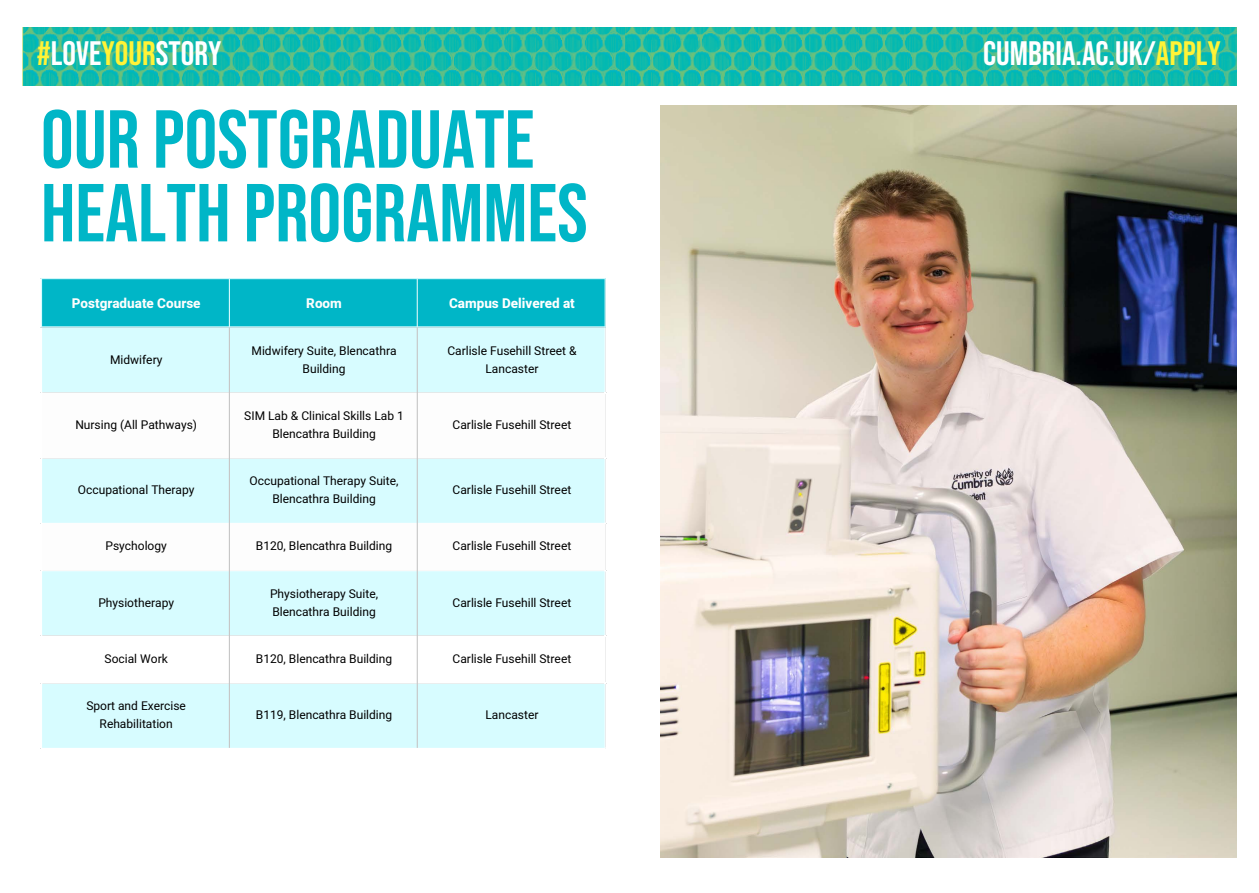
<style>
.page{position:relative;width:1259px;height:893px;background:#fff}
.page>*{position:absolute;margin:0;border:0;box-sizing:border-box;transform-origin:0 0}
.t1{font:82.05px/73.7px "Bebas Neue";color:#00b6c7}
.t2{font:33.9px "Bebas Neue";color:#fff}
.t3{font:800 13.5px "Heebo";color:#fdfdfd}
.t4{font:800 13.5px "Heebo";color:#fff}
.t5{font:12px/18px "Heebo";color:#000;text-align:center}
.s1{color:#fff337}
</style>
<div class="page">
<img style="left:23px;top:27px;width:602px;height:58px">
<img style="left:625px;top:27px;width:611px;height:58px">
<div style="left:42px;top:279px;width:562px;height:47px;background:#00b6c7"></div>
<div style="left:42px;top:328px;width:562px;height:420px;background:#d7fcff"></div>
<svg style="left:42px;top:393px;width:562px;height:177px"></svg>
<svg style="left:42px;top:636px;width:562px;height:47px"></svg>
<hr style="left:41px;top:279px;width:1px;height:47px;background:#d7fcff">
<hr style="left:229px;top:279px;width:1px;height:47px;background:#d7fcff">
<hr style="left:417px;top:279px;width:1px;height:47px;background:#d7fcff">
<hr style="left:604px;top:279px;width:2px;height:47px;background:#d7fcff">
<hr style="left:41px;top:278px;width:565px;height:1px;background:#d7fcff">
<hr style="left:41px;top:326px;width:565px;height:2px;background:#d7fcff">
<hr style="left:41px;top:392px;width:565px;height:1px;background:#fff">
<hr style="left:41px;top:458px;width:565px;height:1px;background:#fff">
<hr style="left:41px;top:523px;width:565px;height:1px;background:#fff">
<hr style="left:41px;top:570px;width:565px;height:1px;background:#fff">
<hr style="left:41px;top:635px;width:565px;height:1px;background:#fff">
<hr style="left:41px;top:683px;width:565px;height:1px;background:#fff">
<hr style="left:229px;top:328px;width:1px;height:420px;background:#c6c6c6">
<hr style="left:417px;top:328px;width:1px;height:420px;background:#c6c6c6">
<img style="left:660px;top:106px;width:576px;height:751px">
<h2 class="t2" style="left:37px;top:34px;width:186px"><span class="s1">#</span>LOVE<span class="s1">YOUR</span>STORY</h2>
<h2 class="t2" style="left:983px;top:34px;width:239px">CUMBRIA.AC.UK/<span class="s1">APPLY</span></h2>
<h1 class="t1" style="left:41px;top:102px;width:548px">OUR POSTGRADUATE<br>HEALTH PROGRAMMES</h1>
<p class="t3" style="left:72px;top:294px;width:130px">Postgraduate Course</p>
<p class="t3" style="left:306px;top:294px;width:37px">Room</p>
<p class="t4" style="left:449px;top:294px;width:127px">Campus Delivered at</p>
<p class="t5" style="left:110px;top:351px;width:54px">Midwifery</p>
<p class="t5" style="left:251px;top:342px;width:146px">Midwifery Suite, Blencathra<br>Building</p>
<p class="t5" style="left:447px;top:342px;width:131px">Carlisle Fusehill Street &amp;<br>Lancaster</p>
<p class="t5" style="left:75px;top:416px;width:123px">Nursing (All Pathways)</p>
<p class="t5" style="left:244px;top:407px;width:161px">SIM Lab &amp; Clinical Skills Lab 1<br>Blencathra Building</p>
<p class="t5" style="left:452px;top:416px;width:120px">Carlisle Fusehill Street</p>
<p class="t5" style="left:78px;top:481px;width:118px">Occupational Therapy</p>
<p class="t5" style="left:250px;top:472px;width:150px">Occupational Therapy Suite,<br>Blencathra Building</p>
<p class="t5" style="left:452px;top:481px;width:120px">Carlisle Fusehill Street</p>
<p class="t5" style="left:105px;top:537px;width:63px">Psychology</p>
<p class="t5" style="left:256px;top:537px;width:138px">B120, Blencathra Building</p>
<p class="t5" style="left:452px;top:537px;width:120px">Carlisle Fusehill Street</p>
<p class="t5" style="left:98px;top:593px;width:77px">Physiotherapy</p>
<p class="t5" style="left:270px;top:584px;width:110px;text-align:left">Physiotherapy Suite,<br>Blencathra Building</p>
<p class="t5" style="left:452px;top:593px;width:120px">Carlisle Fusehill Street</p>
<p class="t5" style="left:105px;top:650px;width:65px">Social Work</p>
<p class="t5" style="left:256px;top:650px;width:138px">B120, Blencathra Building</p>
<p class="t5" style="left:452px;top:650px;width:120px">Carlisle Fusehill Street</p>
<p class="t5" style="left:86px;top:697px;width:101px">Sport and Exercise<br>Rehabilitation</p>
<p class="t5" style="left:256px;top:706px;width:138px">B119, Blencathra Building</p>
<p class="t5" style="left:485px;top:706px;width:54px">Lancaster</p>
</div>
